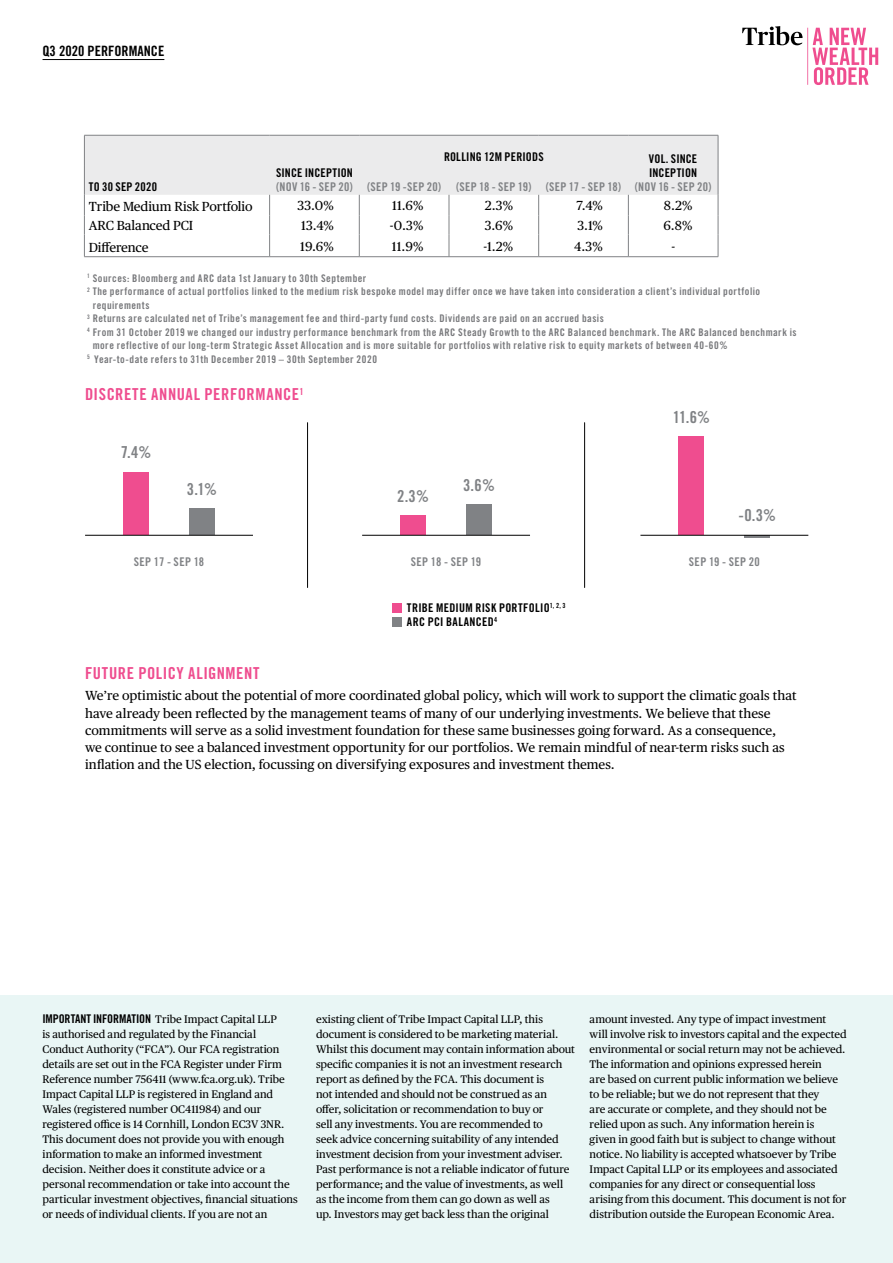
<style>
.page{position:relative;width:893px;height:1263px;background:#fff}
.page>*{position:absolute;margin:0;border:0;box-sizing:border-box;transform-origin:0 0}
.t1{font:16.5px "Trade Gothic LT Pro Bd Cn 20";letter-spacing:.035em;color:#ef4d8f}
.t2{font:16.5px "Trade Gothic LT Pro Bd Cn 20";color:#808285}
.t3{font:14.25px "Trade Gothic LT Pro Bd Cn 20";color:#000}
.t4{font:13.2px/17.2px "Publico Text";color:#000}
.t5{font:12px/13.8px "Trade Gothic LT Pro Bd Cn 20";letter-spacing:.02em;color:#000}
.t6{font:12px "Trade Gothic LT Pro Bd Cn 20";letter-spacing:.02em;color:#808285}
.t7{font:10.95px/15px "Publico Text";letter-spacing:-.005em;color:#000}
.t8{font:10.5px "Trade Gothic LT Pro Bd Cn 20";letter-spacing:.045em;color:#77787b}
.s1{font-family:"Trade Gothic LT Pro Bd Cn 20";font-size:12px}
</style>
<div class="page">
<svg style="left:742px;top:26px;width:136px;height:59px"></svg>
<hr style="left:43px;top:59px;width:121px;height:1px;background:#000">
<div style="left:123px;top:472px;width:26px;height:63px;background:#ef4d8f"></div>
<div style="left:189px;top:508px;width:26px;height:27px;background:#808285"></div>
<hr style="left:85px;top:535px;width:168px;height:1px;background:#000">
<div style="left:400px;top:515px;width:26px;height:20px;background:#ef4d8f"></div>
<div style="left:466px;top:504px;width:26px;height:31px;background:#808285"></div>
<hr style="left:362px;top:535px;width:168px;height:1px;background:#000">
<div style="left:679px;top:436px;width:25px;height:99px;background:#ef4d8f"></div>
<hr style="left:745px;top:536px;width:25px;height:2px;background:#808285">
<hr style="left:640px;top:535px;width:168px;height:1px;background:#000">
<div style="left:392px;top:603px;width:9px;height:9px;background:#ef4d8f"></div>
<div style="left:392px;top:617px;width:9px;height:9px;background:#808285"></div>
<hr style="left:307px;top:423px;width:1px;height:164px;background:#000">
<hr style="left:584px;top:423px;width:1px;height:164px;background:#000">
<div style="left:0;top:995px;width:893px;height:268px;background:#e9f6f5"></div>
<svg style="left:84px;top:135px;width:635px;height:122px"></svg>
<hr style="left:718px;top:135px;width:1px;height:30px;background:#808285">
<hr style="left:718px;top:165px;width:1px;height:30px;background:#808285">
<h2 class="t3" style="left:43px;top:42px;width:123px">Q3 2020 PERFORMANCE</h2>
<p class="t5" style="left:89px;top:179px;width:70px">TO 30 SEP 2020</p>
<p class="t5" style="left:276px;top:165px;width:78px">SINCE INCEPTION</p>
<p class="t6" style="left:276px;top:179px;width:78px">(NOV 16 - SEP 20)</p>
<p class="t5" style="left:444px;top:149px;width:101px">ROLLING 12M PERIODS</p>
<p class="t5" style="left:649px;top:152px;width:50px">VOL. SINCE<br>INCEPTION</p>
<p class="t6" style="left:367px;top:179px;width:75px">(SEP 19 -SEP 20)</p>
<p class="t6" style="left:456px;top:179px;width:257px">(SEP 18 - SEP 19) (SEP 17 - SEP 18) (NOV 16 - SEP 20)</p>
<p class="t4" style="left:89px;top:197px;width:165px">Tribe Medium Risk Portfolio</p>
<p class="t4" style="left:297px;top:196px;width:38px">33.0%</p>
<p class="t4" style="left:392px;top:196px;width:33px">11.6%</p>
<p class="t4" style="left:485px;top:196px;width:30px">2.3%</p>
<p class="t4" style="left:576px;top:196px;width:28px">7.4%</p>
<p class="t4" style="left:664px;top:196px;width:30px">8.2%</p>
<p class="t4" style="left:89px;top:216px;width:106px">ARC Balanced PCI</p>
<p class="t4" style="left:301px;top:216px;width:34px">13.4%</p>
<p class="t4" style="left:390px;top:216px;width:35px">-0.3%</p>
<p class="t4" style="left:485px;top:216px;width:30px">3.6%</p>
<p class="t4" style="left:577px;top:216px;width:27px">3.1%</p>
<p class="t4" style="left:663px;top:216px;width:31px">6.8%</p>
<p class="t4" style="left:89px;top:238px;width:61px">Difference</p>
<p class="t4" style="left:300px;top:237px;width:35px">19.6%</p>
<p class="t4" style="left:392px;top:237px;width:33px">11.9%</p>
<p class="t4" style="left:484px;top:237px;width:31px">-1.2%</p>
<p class="t4" style="left:574px;top:237px;width:30px">4.3%</p>
<p class="t4" style="left:671px;top:237px;width:5px">-</p>
<p class="t8" style="left:87px;top:272px;width:281px"><sup>1</sup> Sources: Bloomberg and ARC data 1st January to 30th September</p>
<p class="t8" style="left:87px;top:285px;width:674px"><sup>2</sup> The performance of actual portfolios linked to the medium risk bespoke model may differ once we have taken into consideration a client’s individual portfolio</p>
<p class="t8" style="left:93px;top:299px;width:58px">requirements</p>
<p class="t8" style="left:87px;top:312px;width:518px"><sup>3</sup> Returns are calculated net of Tribe’s management fee and third-party fund costs. Dividends are paid on an accrued basis</p>
<p class="t8" style="left:87px;top:326px;width:711px"><sup>4</sup> From 31 October 2019 we changed our industry performance benchmark from the ARC Steady Growth to the ARC Balanced benchmark. The ARC Balanced benchmark is</p>
<p class="t8" style="left:93px;top:339px;width:636px">more reflective of our long-term Strategic Asset Allocation and is more suitable for portfolios with relative risk to equity markets of between 40-60%</p>
<p class="t8" style="left:87px;top:353px;width:291px"><sup>5</sup> Year-to-date refers to 31th December 2019 – 30th September 2020</p>
<h1 class="t1" style="left:85px;top:384px;width:220px">DISCRETE ANNUAL PERFORMANCE<sup>1</sup></h1>
<h1 class="t2" style="left:121px;top:442px;width:32px">7.4%</h1>
<h1 class="t2" style="left:187px;top:479px;width:31px">3.1%</h1>
<p class="t6" style="left:134px;top:554px;width:72px">SEP 17 - SEP 18</p>
<h1 class="t1" style="left:85px;top:663px;width:176px">FUTURE POLICY ALIGNMENT</h1>
<h1 class="t2" style="left:397px;top:486px;width:33px">2.3%</h1>
<h1 class="t2" style="left:463px;top:475px;width:33px">3.6%</h1>
<p class="t6" style="left:411px;top:554px;width:72px">SEP 18 - SEP 19</p>
<p class="t5" style="left:407px;top:600px;width:160px">TRIBE MEDIUM RISK PORTFOLIO<sup>1,</sup> <sup>2,</sup> <sup>3<br></sup>ARC PCI BALANCED<sup>4</sup></p>
<h1 class="t2" style="left:673px;top:407px;width:39px">11.6%</h1>
<h1 class="t2" style="left:738px;top:505px;width:39px">-0.3%</h1>
<p class="t6" style="left:689px;top:554px;width:72px">SEP 19 - SEP 20</p>
<p class="t4" style="left:85px;top:686px;width:713px">We’re optimistic about the potential of more coordinated global policy, which will work to support the climatic goals that have already been reflected by the management teams of many of our underlying investments. We believe that these commitments will serve as a solid investment foundation for these same businesses going forward. As a consequence,<br>we continue to see a balanced investment opportunity for our portfolios. We remain mindful of near-term risks such as inflation and the US election, focussing on diversifying exposures and investment themes.</p>
<p class="t7" style="left:43px;top:1011px;width:257px"><span class="s1">IMPORTANT INFORMATION</span> Tribe Impact Capital LLP<br>is authorised and regulated by the Financial Conduct Authority (“FCA”). Our FCA registration details are set out in the FCA Register under Firm Reference number 756411 (www.fca.org.uk). Tribe Impact Capital LLP is registered in England and Wales (registered number OC411984) and our registered office is 14 Cornhill, London EC3V 3NR.<br>This document does not provide you with enough information to make an informed investment decision. Neither does it constitute advice or a personal recommendation or take into account the particular investment objectives, financial situations or needs of individual clients. If you are not an</p>
<p class="t7" style="left:316px;top:1011px;width:260px">existing client of Tribe Impact Capital LLP, this document is considered to be marketing material.<br>Whilst this document may contain information about specific companies it is not an investment research report as defined by the FCA. This document is<br>not intended and should not be construed as an offer, solicitation or recommendation to buy or<br>sell any investments. You are recommended to<br>seek advice concerning suitability of any intended investment decision from your investment adviser.<br>Past performance is not a reliable indicator of future performance; and the value of investments, as well as the income from them can go down as well as<br>up. Investors may get back less than the original</p>
<p class="t7" style="left:590px;top:1011px;width:258px">amount invested. Any type of impact investment will involve risk to investors capital and the expected environmental or social return may not be achieved.<br>The information and opinions expressed herein<br>are based on current public information we believe to be reliable; but we do not represent that they<br>are accurate or complete, and they should not be relied upon as such. Any information herein is<br>given in good faith but is subject to change without notice. No liability is accepted whatsoever by Tribe Impact Capital LLP or its employees and associated companies for any direct or consequential loss arising from this document. This document is not for distribution outside the European Economic Area.</p>
</div>
